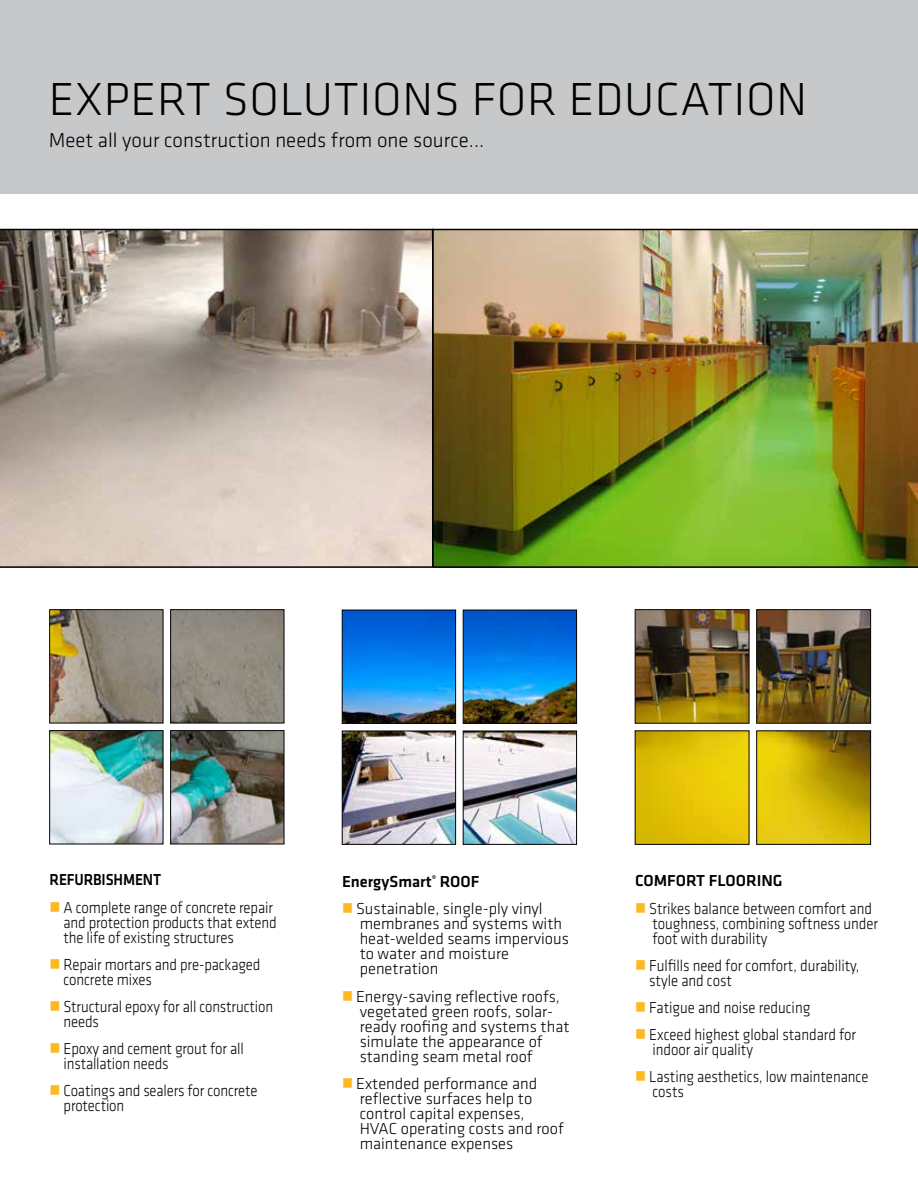
<style>
.page{position:relative;width:918px;height:1188px;background:#fff}
.page>*{position:absolute;margin:0;border:0;box-sizing:border-box;transform-origin:0 0}
.t1{font:300 48px "Klavika";letter-spacing:.015em;color:#000}
.t2{font:300 21px "Klavika";color:#000}
.t3{font:300 16.5px/15px "Klavika";letter-spacing:-.005em;color:#000;scale:.9 1}
.t4{font:300 16.5px/15px "Klavika";letter-spacing:-.005em;color:#000}
.t5{font:500 16.5px "Klavika";color:#000}
.t6{font:500 16.5px "Klavika";color:#000;scale:.9 1}
.s1{color:#fdb924}
</style>
<div class="page">
<div style="left:0;top:0;width:918px;height:193px;background:#c7c8ca"></div>
<img style="left:49px;top:609px;width:235px;height:235px">
<img style="left:434px;top:229px;width:484px;height:339px">
<img style="left:635px;top:609px;width:236px;height:236px">
<svg style="left:0;top:229px;width:434px;height:339px"></svg>
<img style="left:342px;top:610px;width:235px;height:235px">
<h1 class="t1" style="left:49px;top:71px;width:760px">EXPERT SOLUTIONS FOR EDUCATION</h1>
<p class="t2" style="left:49px;top:127px;width:437px">Meet all your construction needs from one source...</p>
<p class="t6" style="left:50px;top:869px;width:126px">REFURBISHMENT</p>
<p class="t3" style="left:64px;top:899px;width:238px;text-indent:-14px"><span class="s1">■</span> A complete range of concrete repair and protection products that extend the life of existing structures</p>
<p class="t3" style="left:64px;top:957px;width:220px;text-indent:-14px"><span class="s1">■</span> Repair mortars and pre-packaged concrete mixes</p>
<p class="t3" style="left:64px;top:999px;width:234px;text-indent:-14px"><span class="s1">■</span> Structural epoxy for all construction needs</p>
<p class="t3" style="left:64px;top:1041px;width:202px;text-indent:-14px"><span class="s1">■</span> Epoxy and cement grout for all installation needs</p>
<p class="t3" style="left:64px;top:1083px;width:217px;text-indent:-14px"><span class="s1">■</span> Coatings and sealers for concrete protection</p>
<p class="t5" style="left:342px;top:871px;width:139px">EnergySmart<sup>®</sup> ROOF</p>
<p class="t4" style="left:360px;top:901px;width:211px;text-indent:-18px"><span class="s1">■</span> Sustainable, single-ply vinyl membranes and systems with heat-welded seams impervious to water and moisture penetration</p>
<p class="t4" style="left:360px;top:988px;width:211px;text-indent:-18px"><span class="s1">■</span> Energy-saving reflective roofs, vegetated green roofs, solar&shy;ready roofing and systems that simulate the appearance of standing seam metal roof</p>
<p class="t4" style="left:360px;top:1076px;width:206px;text-indent:-18px"><span class="s1">■</span> Extended performance and reflective surfaces help to control capital expenses,<br>HVAC operating costs and roof maintenance expenses</p>
<p class="t5" style="left:635px;top:870px;width:149px">COMFORT FLOORING</p>
<p class="t3" style="left:652px;top:900px;width:252px;text-indent:-17px"><span class="s1">■</span> Strikes balance between comfort and toughness, combining softness under foot with durability</p>
<p class="t3" style="left:649px;top:958px;width:235px;text-indent:-14px"><span class="s1">■</span> Fulfills need for comfort, durability, style and cost</p>
<p class="t3" style="left:635px;top:1000px;width:196px"><span class="s1">■</span> Fatigue and noise reducing</p>
<p class="t3" style="left:652px;top:1027px;width:228px;text-indent:-17px"><span class="s1">■</span> Exceed highest global standard for indoor air quality</p>
<p class="t3" style="left:652px;top:1069px;width:242px;text-indent:-17px"><span class="s1">■</span> Lasting aesthetics, low maintenance costs</p>
</div>
